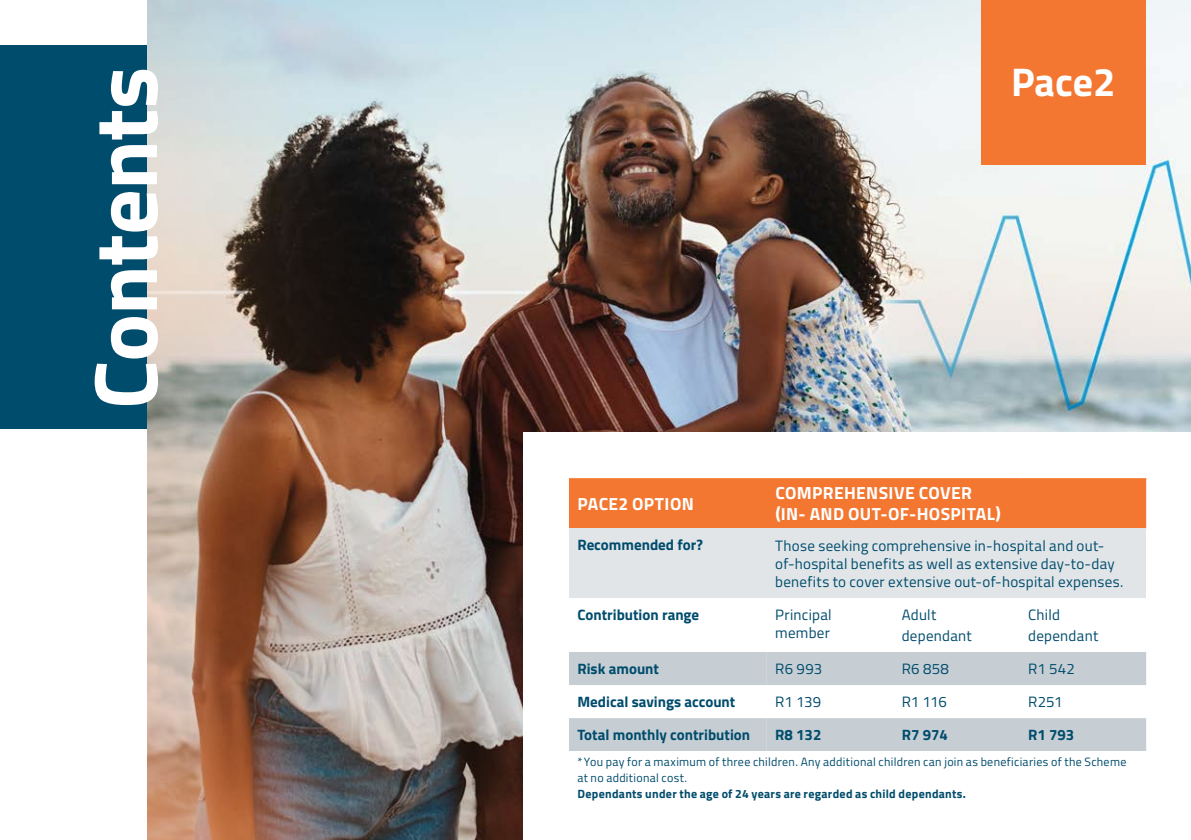
<style>
.page{position:relative;width:1191px;height:840px;background:#fff}
.page>*{position:absolute;margin:0;border:0;box-sizing:border-box;transform-origin:0 0}
.t1{font:700 90px "Titillium Web";letter-spacing:-.01em;color:#fff}
.t2{font:700 40px "Titillium Web";color:#fff}
.t3{font:700 17.6px/21px "Titillium Web";letter-spacing:.02em;color:#fff}
.t4{font:15px/18px "Titillium Web";letter-spacing:.02em;color:#004c6c}
.t5{font:700 15px "Titillium Web";color:#004c6c}
.t6{font:12px/16px "Titillium Web";letter-spacing:.025em;color:#004c6c}
.t7{font:700 12px "Titillium Web";letter-spacing:.025em;color:#004c6c}
</style>
<div class="page">
<div style="left:0;top:45px;width:223px;height:384px;background:#004c6c"></div>
<img style="left:789px;top:0;width:402px;height:432px">
<img style="left:147px;top:0;width:642px;height:839px">
<div style="left:523px;top:432px;width:668px;height:407px;background:#fff"></div>
<div style="left:569px;top:479px;width:577px;height:49px;background:#f37731"></div>
<div style="left:569px;top:528px;width:197px;height:69px;background:#e1e5e8"></div>
<div style="left:766px;top:528px;width:380px;height:69px;background:#e1e5e8"></div>
<svg style="left:569px;top:652px;width:577px;height:98px"></svg>
<hr style="left:569px;top:478px;width:197px;height:1px;background:#f37731">
<hr style="left:766px;top:478px;width:127px;height:1px;background:#f37731">
<hr style="left:893px;top:478px;width:126px;height:1px;background:#f37731">
<hr style="left:1019px;top:478px;width:127px;height:1px;background:#f37731">
<div style="left:981px;top:0;width:164px;height:164px;background:#f37731"></div>
<h1 class="t1" style="left:89px;top:409px;width:344px;rotate:-90deg">Contents</h1>
<h2 class="t2" style="left:1011px;top:66px;width:106px">Pace2</h2>
<p class="t3" style="left:577px;top:494px;width:118px">PACE2 OPTION</p>
<p class="t3" style="left:775px;top:484px;width:227px">COMPREHENSIVE COVER (IN- AND OUT-OF-HOSPITAL)</p>
<p class="t5" style="left:577px;top:539px;width:127px">Recommended for?</p>
<p class="t4" style="left:775px;top:537px;width:350px">Those seeking comprehensive in-hospital and out&shy;of-hospital benefits as well as extensive day-to-day benefits to cover extensive out-of-hospital expenses.</p>
<p class="t5" style="left:577px;top:608px;width:123px">Contribution range</p>
<p class="t4" style="left:775px;top:606px;width:58px">Principal member</p>
<p class="t4" style="left:901px;top:605px;width:72px;line-height:20.8px">Adult dependant</p>
<p class="t4" style="left:1028px;top:605px;width:72px;line-height:20.8px">Child dependant</p>
<p class="t5" style="left:577px;top:662px;width:83px">Risk amount</p>
<p class="t4" style="left:775px;top:660px;width:48px">R6 993</p>
<p class="t4" style="left:901px;top:660px;width:49px">R6 858</p>
<p class="t4" style="left:1028px;top:660px;width:48px">R1 542</p>
<p class="t5" style="left:577px;top:695px;width:159px">Medical savings account</p>
<p class="t4" style="left:775px;top:693px;width:47px">R1 139</p>
<p class="t4" style="left:901px;top:693px;width:47px">R1 116</p>
<p class="t4" style="left:1028px;top:693px;width:36px">R251</p>
<p class="t5" style="left:577px;top:728px;width:174px">Total monthly contribution</p>
<p class="t5" style="left:775px;top:728px;width:48px">R8 132</p>
<p class="t5" style="left:901px;top:728px;width:48px">R7 974</p>
<p class="t5" style="left:1028px;top:728px;width:48px">R1 793</p>
<p class="t6" style="left:577px;top:754px;width:550px">* You pay for a maximum of three children. Any additional children can join as beneficiaries of the Scheme at no additional cost.</p>
<p class="t7" style="left:577px;top:783px;width:390px">Dependants under the age of 24 years are regarded as child dependants.</p>
</div>
